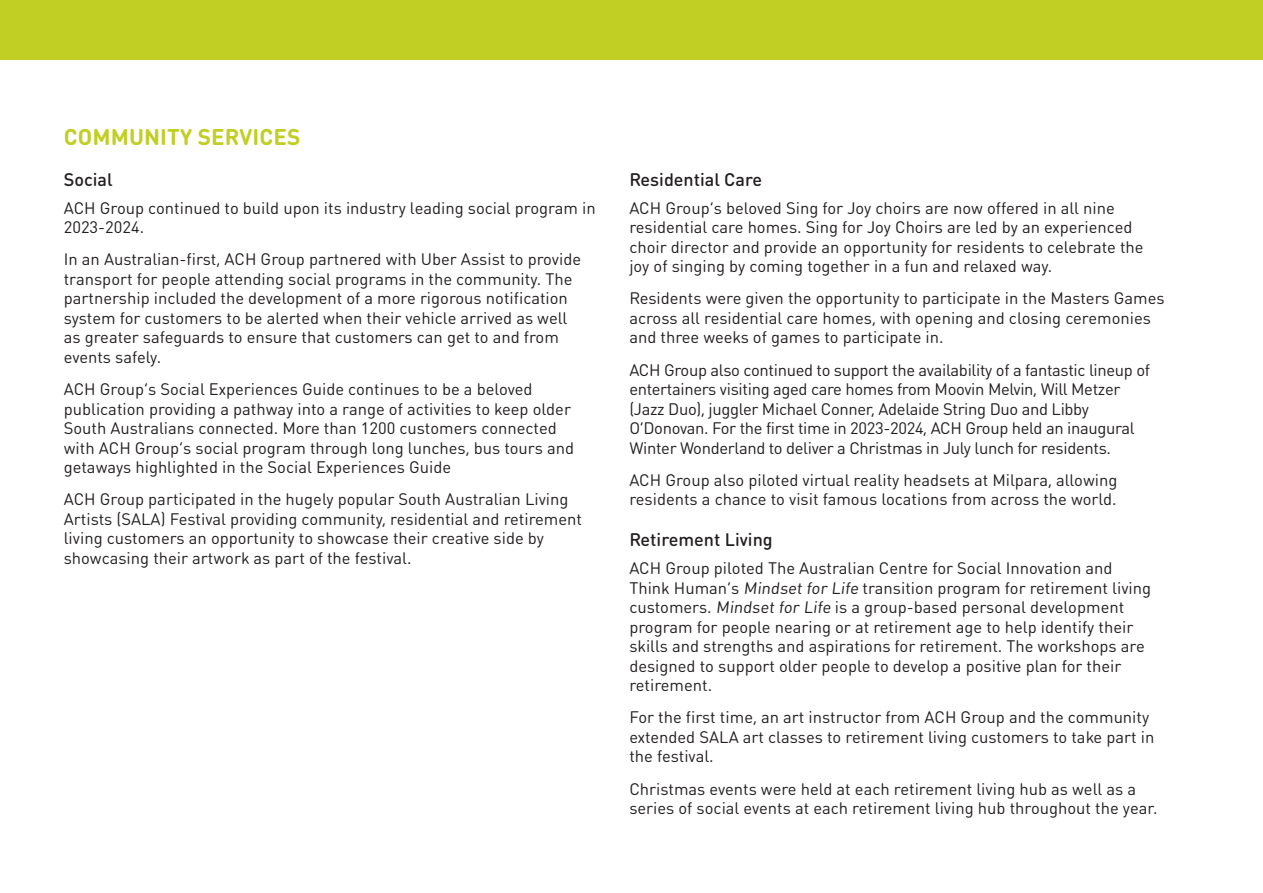
<style>
.page{position:relative;width:1263px;height:893px;background:#fff}
.page>*{position:absolute;margin:0;border:0;box-sizing:border-box;transform-origin:0 0}
.Sub_heading{font:700 22.5px "DIN Round OT";letter-spacing:.005em;color:#c1ce23}
.Sub_heading_2{font:500 18px "DIN Round OT";color:#231f20}
.Sub_heading_2-2{font:16.5px/19.5px "DIN Round OT";color:#231f20}
.Sub_heading_2-3{font:16.5px/19.5px "DIN Round OT";letter-spacing:-.02em;color:#231f20}
</style>
<div class="page">
<div style="left:0;top:0;width:1263px;height:60px;background:#c1ce23"></div>
<p class="Sub_heading" style="left:64px;top:122px;width:238px">COMMUNITY SERVICES</p>
<p class="Sub_heading_2" style="left:64px;top:168px;width:50px">Social</p>
<p class="Sub_heading_2-2" style="left:64px;top:198px;width:534px">ACH Group continued to build upon its industry leading social program in<br>2023-2024.</p>
<p class="Sub_heading_2-2" style="left:64px;top:249px;width:519px">In an Australian-first, ACH Group partnered with Uber Assist to provide transport for people attending social programs in the community. The partnership included the development of a more rigorous notification system for customers to be alerted when their vehicle arrived as well as greater safeguards to ensure that customers can get to and from events safely.</p>
<p class="Sub_heading_2-2" style="left:64px;top:379px;width:512px">ACH Group’s Social Experiences Guide continues to be a beloved publication providing a pathway into a range of activities to keep older South Australians connected. More than 1200 customers connected with ACH Group’s social program through long lunches, bus tours and getaways highlighted in the Social Experiences Guide</p>
<p class="Sub_heading_2-2" style="left:64px;top:489px;width:520px">ACH Group participated in the hugely popular South Australian Living Artists (SALA) Festival providing community, residential and retirement living customers an opportunity to showcase their creative side by showcasing their artwork as part of the festival.</p>
<p class="Sub_heading_2" style="left:629px;top:168px;width:134px">Residential Care</p>
<p class="Sub_heading_2-2" style="left:629px;top:198px;width:516px">ACH Group’s beloved Sing for Joy choirs are now offered in all nine residential care homes. Sing for Joy Choirs are led by an experienced choir director and provide an opportunity for residents to celebrate the joy of singing by coming together in a fun and relaxed way.</p>
<p class="Sub_heading_2-2" style="left:629px;top:288px;width:537px">Residents were given the opportunity to participate in the Masters Games across all residential care homes, with opening and closing ceremonies and three weeks of games to participate in.</p>
<p class="Sub_heading_2-3" style="left:629px;top:360px;width:522px">ACH Group also continued to support the availability of a fantastic lineup of entertainers visiting aged care homes from Moovin Melvin, Will Metzer (Jazz Duo), juggler Michael Conner, Adelaide String Duo and Libby O’Donovan. For the first time in 2023-2024, ACH Group held an inaugural Winter Wonderland to deliver a Christmas in July lunch for residents.</p>
<p class="Sub_heading_2-2" style="left:629px;top:470px;width:490px">ACH Group also piloted virtual reality headsets at Milpara, allowing residents a chance to visit famous locations from across the world.</p>
<p class="Sub_heading_2" style="left:629px;top:528px;width:145px">Retirement Living</p>
<p class="Sub_heading_2-2" style="left:629px;top:558px;width:523px">ACH Group piloted The Australian Centre for Social Innovation and Think Human’s Mindset for Life transition program for retirement living customers. Mindset for Life is a group-based personal development program for people nearing or at retirement age to help identify their skills and strengths and aspirations for retirement. The workshops are designed to support older people to develop a positive plan for their retirement.</p>
<p class="Sub_heading_2-2" style="left:629px;top:707px;width:526px">For the first time, an art instructor from ACH Group and the community extended SALA art classes to retirement living customers to take part in the festival.</p>
<p class="Sub_heading_2-2" style="left:629px;top:779px;width:530px">Christmas events were held at each retirement living hub as well as a series of social events at each retirement living hub throughout the year.</p>
</div>
